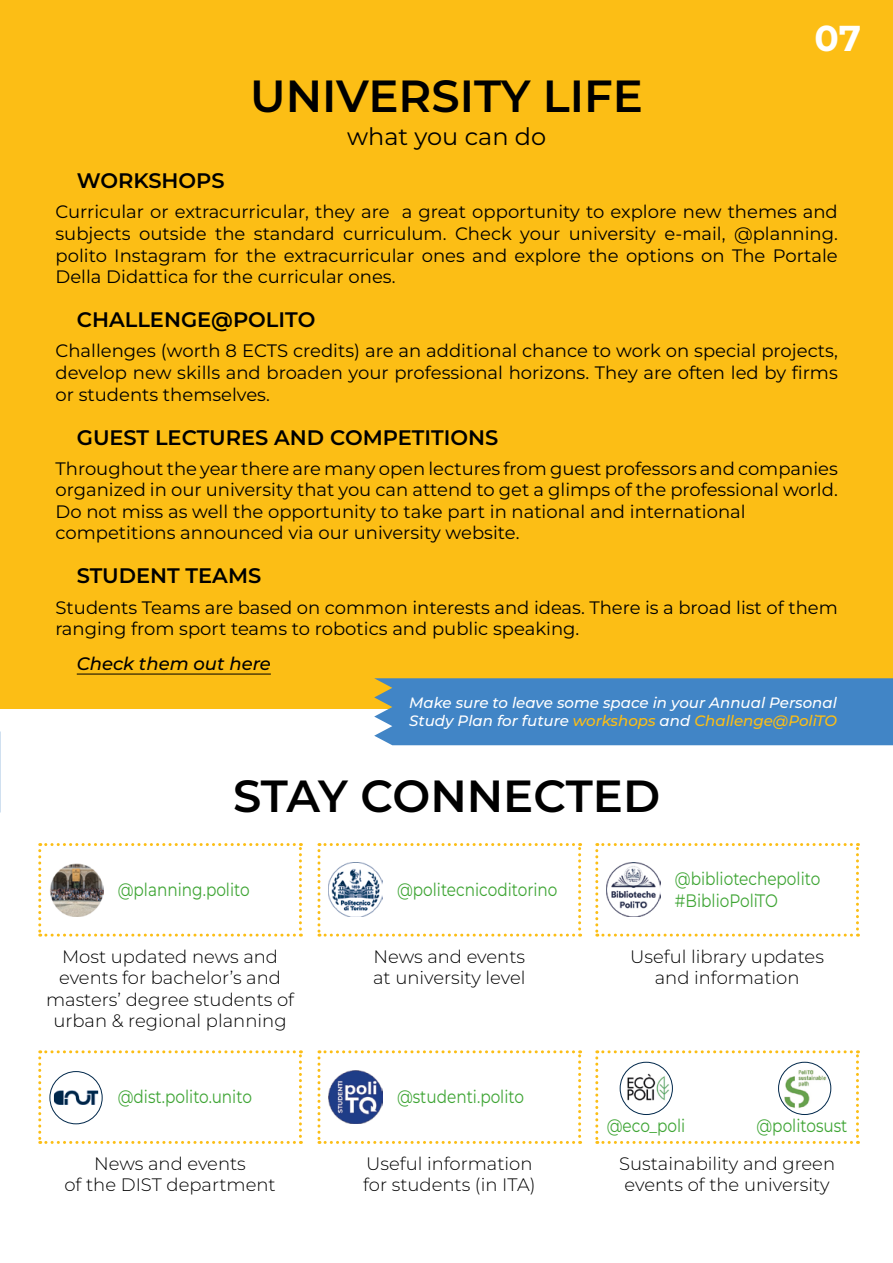
<style>
.page{position:relative;width:893px;height:1263px;background:#fff}
.page>*{position:absolute;margin:0;border:0;box-sizing:border-box;transform-origin:0 0}
.Titolo1{font:600 45px "Montserrat";color:#000}
.t1{font:700 36px "Montserrat";color:#fff}
.Sottotitolo{font:24px "Montserrat";color:#000}
.Titolo3{font:600 21px "Montserrat";color:#000}
.Titolo2{font:600 21px "Montserrat";color:#000}
.regular12{font:18px/21.6px "Montserrat";color:#000;text-align:justify}
.Light12{font:300 18px/21.6px "Montserrat";color:#000;text-align:center}
.t2{font:18px "Montserrat";color:#3fa535;scale:.85 1}
.regular12-2{font:italic 500 18px "Montserrat";color:#000}
.blu{font:italic 500 15px/18px "Montserrat";color:#fff}
.s1{color:#fcbe15}
</style>
<div class="page">
<hr style="left:0;top:0;width:1px;height:1263px;background:#fcbe15">
<div style="left:0;top:0;width:893px;height:709px;background:#fcbe15"></div>
<hr style="left:77px;top:674px;width:194px;height:1px;background:#000">
<div style="left:374px;top:678px;width:519px;height:67px;background:#4185c6"></div>
<svg style="left:38px;top:843px;width:264px;height:93px"></svg>
<img style="left:50px;top:863px;width:54px;height:54px">
<svg style="left:317px;top:843px;width:264px;height:93px"></svg>
<img style="left:329px;top:863px;width:54px;height:54px">
<svg style="left:595px;top:843px;width:264px;height:93px"></svg>
<img style="left:607px;top:863px;width:54px;height:54px">
<svg style="left:38px;top:1050px;width:264px;height:94px"></svg>
<img style="left:54px;top:1075px;width:44px;height:45px">
<div style="left:50px;top:1071px;width:53px;height:53px;border:1px solid #00284b;border-radius:50%"></div>
<svg style="left:317px;top:1050px;width:264px;height:94px"></svg>
<img style="left:329px;top:1070px;width:54px;height:54px">
<svg style="left:595px;top:1050px;width:264px;height:94px"></svg>
<img style="left:620px;top:1062px;width:52px;height:52px;border-radius:26px">
<div style="left:620px;top:1062px;width:53px;height:53px;border:1px solid #00284b;border-radius:50%"></div>
<img style="left:778px;top:1062px;width:53px;height:52px;border-radius:26px">
<div style="left:778px;top:1062px;width:53px;height:53px;border:1px solid #00284b;border-radius:50%"></div>
<p class="Titolo1" style="left:250px;top:66px;width:394px">UNIVERSITY LIFE</p>
<p class="Sottotitolo" style="left:347px;top:120px;width:201px">what you can do</p>
<p class="t1" style="left:814px;top:15px;width:48px">07</p>
<p class="Titolo2" style="left:77px;top:167px;width:149px">WORKSHOPS</p>
<p class="regular12" style="left:56px;top:201px;width:784px">Curricular or extracurricular, they are a great opportunity to explore new themes and subjects outside the standard curriculum. Check your university e-mail, @planning. polito Instagram for the extracurricular ones and explore the options on The Portale Della Didattica for the curricular ones.</p>
<p class="Titolo3" style="left:77px;top:306px;width:240px">CHALLENGE@POLITO</p>
<p class="regular12" style="left:56px;top:340px;width:784px">Challenges (worth 8 ECTS credits) are an additional chance to work on special projects, develop new skills and broaden your professional horizons. They are often led by firms or students themselves.</p>
<p class="Titolo3" style="left:77px;top:423px;width:423px">GUEST LECTURES AND COMPETITIONS</p>
<p class="regular12" style="left:56px;top:457px;width:784px">Throughout the year there are many open lectures from guest professors and companies</p>
<p class="regular12" style="left:56px;top:479px;width:784px">organized in our university that you can attend to get a glimps of the professional world.</p>
<p class="regular12" style="left:56px;top:500px;width:692px">Do not miss as well the opportunity to take part in national and international</p>
<p class="regular12" style="left:56px;top:522px;width:465px">competitions announced via our university website.</p>
<p class="Titolo3" style="left:77px;top:562px;width:186px">STUDENT TEAMS</p>
<p class="regular12" style="left:56px;top:596px;width:784px">Students Teams are based on common interests and ideas. There is a broad list of them ranging from sport teams to robotics and public speaking.</p>
<p class="regular12-2" style="left:77px;top:651px;width:196px">Check them out here</p>
<p class="blu" style="left:409px;top:693px;width:429px">Make sure to leave some space in your Annual Personal<br>Study Plan for future <span class="s1">workshops</span> and <span class="s1">Challenge@PoliTO</span></p>
<p class="Titolo1" style="left:233px;top:766px;width:429px">STAY CONNECTED</p>
<p class="t2" style="left:118px;top:878px;width:157px">@planning.polito</p>
<p class="t2" style="left:397px;top:878px;width:190px">@politecnicoditorino</p>
<p class="t2" style="left:675px;top:867px;width:173px">@bibliotechepolito</p>
<p class="t2" style="left:675px;top:889px;width:123px">#BiblioPoliTO</p>
<p class="Light12" style="left:46px;top:945px;width:250px">Most updated news and events for bachelor’s and masters’ degree students of urban &amp; regional planning</p>
<p class="Light12" style="left:373px;top:945px;width:153px">News and events</p>
<p class="Light12" style="left:373px;top:966px;width:154px">at university level</p>
<p class="Light12" style="left:630px;top:945px;width:195px">Useful library updates</p>
<p class="Light12" style="left:655px;top:966px;width:146px">and information</p>
<p class="t2" style="left:118px;top:1085px;width:159px">@dist.polito.unito</p>
<p class="t2" style="left:397px;top:1085px;width:151px">@studenti.polito</p>
<p class="Light12" style="left:94px;top:1152px;width:153px">News and events</p>
<p class="Light12" style="left:64px;top:1174px;width:213px">of the DIST department</p>
<p class="Light12" style="left:366px;top:1152px;width:168px">Useful information</p>
<p class="Light12" style="left:363px;top:1174px;width:174px">for students (in ITA)</p>
<p class="t2" style="left:607px;top:1114px;width:94px">@eco_poli</p>
<p class="t2" style="left:756px;top:1114px;width:108px">@politosust</p>
<p class="Light12" style="left:619px;top:1152px;width:218px">Sustainability and green</p>
<p class="Light12" style="left:625px;top:1174px;width:207px">events of the university</p>
</div>
